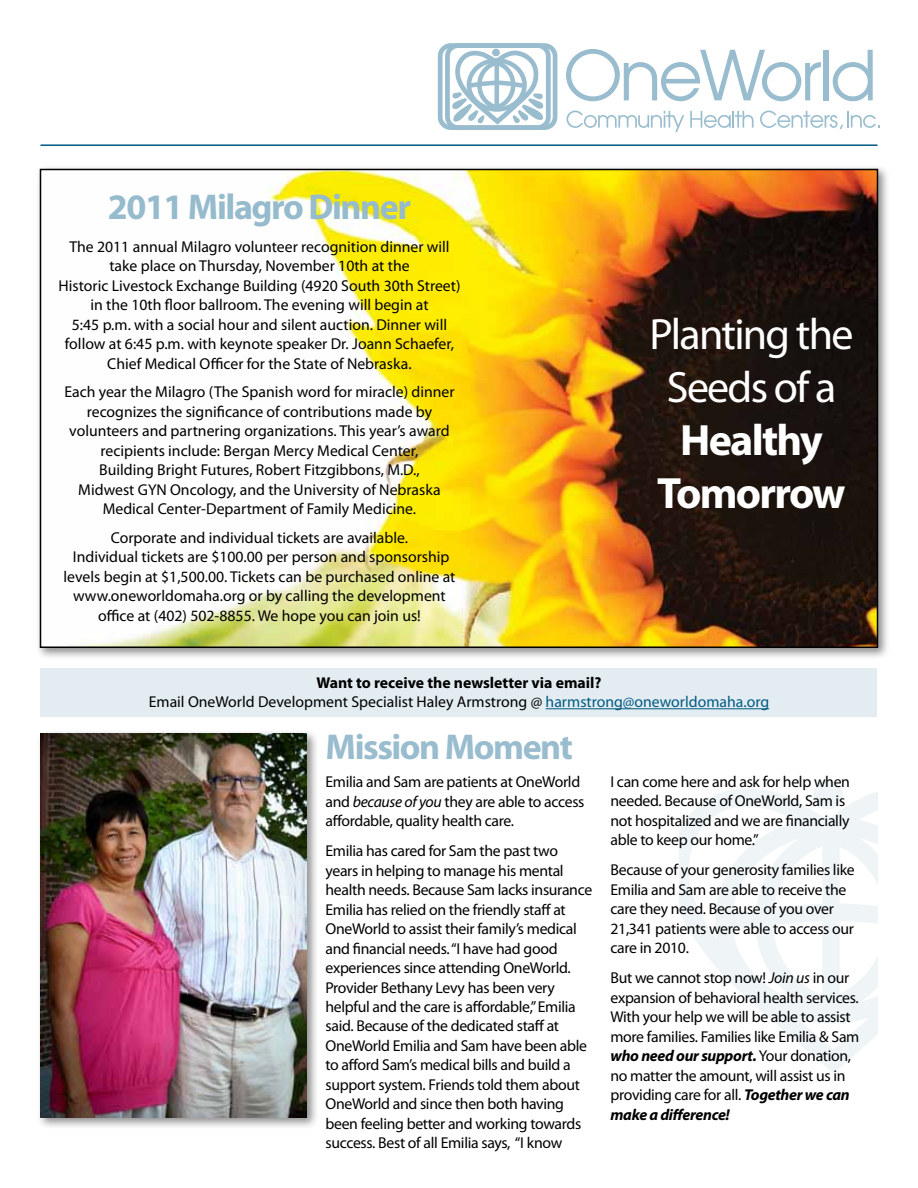
<style>
.page{position:relative;width:918px;height:1188px;background:#fff}
.page>*{position:absolute;margin:0;border:0;box-sizing:border-box;transform-origin:0 0}
.t1{font:44.1px/52.8px "Myriad Pro";letter-spacing:-.04em;color:#fff;text-align:center}
.t2{font:700 44.1px/52.8px "Myriad Pro";letter-spacing:-.04em;color:#fff;text-align:center}
.t3{font:700 36px "Myriad Pro";letter-spacing:-.04em;color:#96bbcd}
.t4{font:700 36px "Myriad Pro";letter-spacing:-.04em;color:#99bdce}
.t5{font:15.75px/19.5px "Myriad Pro";letter-spacing:-.015em;color:#000}
.s1{font-weight:700}
.s2{color:#005984}
.s3{font-style:italic}
.s4{font-weight:700;font-style:italic}
</style>
<div class="page">
<hr style="left:40px;top:144px;width:838px;height:2px;background:#005984">
<svg style="left:566px;top:49px;width:255px;height:52px"></svg>
<div style="left:824px;top:50px;width:5px;height:50px;background:#99bdce"></div>
<svg style="left:833px;top:50px;width:40px;height:51px"></svg>
<svg style="left:567px;top:111px;width:117px;height:21px"></svg>
<svg style="left:690px;top:111px;width:64px;height:17px"></svg>
<svg style="left:760px;top:111px;width:120px;height:18px"></svg>
<div style="left:438px;top:43px;width:119px;height:87px;border:5px solid #99bdce;border-radius:11px"></div>
<div style="left:445px;top:43px;width:106px;height:87px;border:5px solid #99bdce;border-radius:11px"></div>
<svg style="left:452px;top:48px;width:92px;height:78px"></svg>
<div style="left:36px;top:165px;width:854px;height:495px;background:#000;opacity:.45"></div>
<img style="left:43px;top:172px;width:832px;height:473px">
<svg style="left:679px;top:781px;width:199px;height:292px"></svg>
<div style="left:36px;top:729px;width:283px;height:400px;background:#000;opacity:.45"></div>
<img style="left:40px;top:733px;width:266px;height:384px">
<div style="left:40px;top:668px;width:837px;height:49px;background:#e3edf1"></div>
<hr style="left:546px;top:708px;width:223px;height:1px;background:#005984">
<h2 class="t3" style="left:108px;top:183px;width:305px">2011 Milagro Dinner</h2>
<p class="t5" style="left:58px;top:236px;width:404px;text-align:center">The 2011 annual Milagro volunteer recognition dinner will take place on Thursday, November 10th at the<br>Historic Livestock Exchange Building (4920 South 30th Street) in the 10th floor ballroom. The evening will begin at<br>5:45 p.m. with a social hour and silent auction. Dinner will follow at 6:45 p.m. with keynote speaker Dr. Joann Schaefer, Chief Medical Officer for the State of Nebraska.</p>
<p class="t5" style="left:64px;top:382px;width:392px;text-align:center">Each year the Milagro (The Spanish word for miracle) dinner recognizes the significance of contributions made by volunteers and partnering organizations. This year’s award recipients include: Bergan Mercy Medical Center,<br>Building Bright Futures, Robert Fitzgibbons, M.D.,<br>Midwest GYN Oncology, and the University of Nebraska Medical Center-Department of Family Medicine.</p>
<p class="t5" style="left:64px;top:527px;width:393px;text-align:center">Corporate and individual tickets are available.<br>Individual tickets are $100.00 per person and sponsorship levels begin at $1,500.00. Tickets can be purchased online at www.oneworldomaha.org or by calling the development office at (402) 502-8855. We hope you can join us!</p>
<h1 class="t1" style="left:650px;top:308px;width:206px">Planting the<br>Seeds of a</h1>
<h1 class="t2" style="left:657px;top:412px;width:190px">Healthy<br>Tomorrow</h1>
<p class="t5" style="left:149px;top:673px;width:622px;line-height:18.9px;text-align:center"><span class="s1">Want to receive the newsletter via email?<br></span>Email OneWorld Development Specialist Haley Armstrong @ <span class="s2">harmstrong@oneworldomaha.org</span></p>
<h2 class="t4" style="left:326px;top:723px;width:249px">Mission Moment</h2>
<p class="t5" style="left:326px;top:772px;width:261px">Emilia and Sam are patients at OneWorld and <span class="s3">because of you</span> they are able to access affordable, quality health care.</p>
<p class="t5" style="left:326px;top:841px;width:268px">Emilia has cared for Sam the past two years in helping to manage his mental health needs. Because Sam lacks insurance Emilia has relied on the friendly staff at OneWorld to assist their family’s medical and financial needs. “I have had good experiences since attending OneWorld.<br>Provider Bethany Levy has been very helpful and the care is affordable,” Emilia said. Because of the dedicated staff at OneWorld Emilia and Sam have been able to afford Sam’s medical bills and build a support system. Friends told them about OneWorld and since then both having been feeling better and working towards success. Best of all Emilia says, “I know</p>
<p class="t5" style="left:610px;top:772px;width:241px">I can come here and ask for help when needed. Because of OneWorld, Sam is not hospitalized and we are financially able to keep our home.”</p>
<p class="t5" style="left:610px;top:860px;width:246px">Because of your generosity families like<br>Emilia and Sam are able to receive the care they need. Because of you over<br>21,341 patients were able to access our care in 2010.</p>
<p class="t5" style="left:610px;top:968px;width:250px">But we cannot stop now! <span class="s3">Join us</span> in our expansion of behavioral health services.<br>With your help we will be able to assist more families. Families like Emilia &amp; Sam <span class="s4">who need our support.</span> Your donation, no matter the amount, will assist us in providing care for all. <span class="s4">Together we can make a difference!</span></p>
</div>
